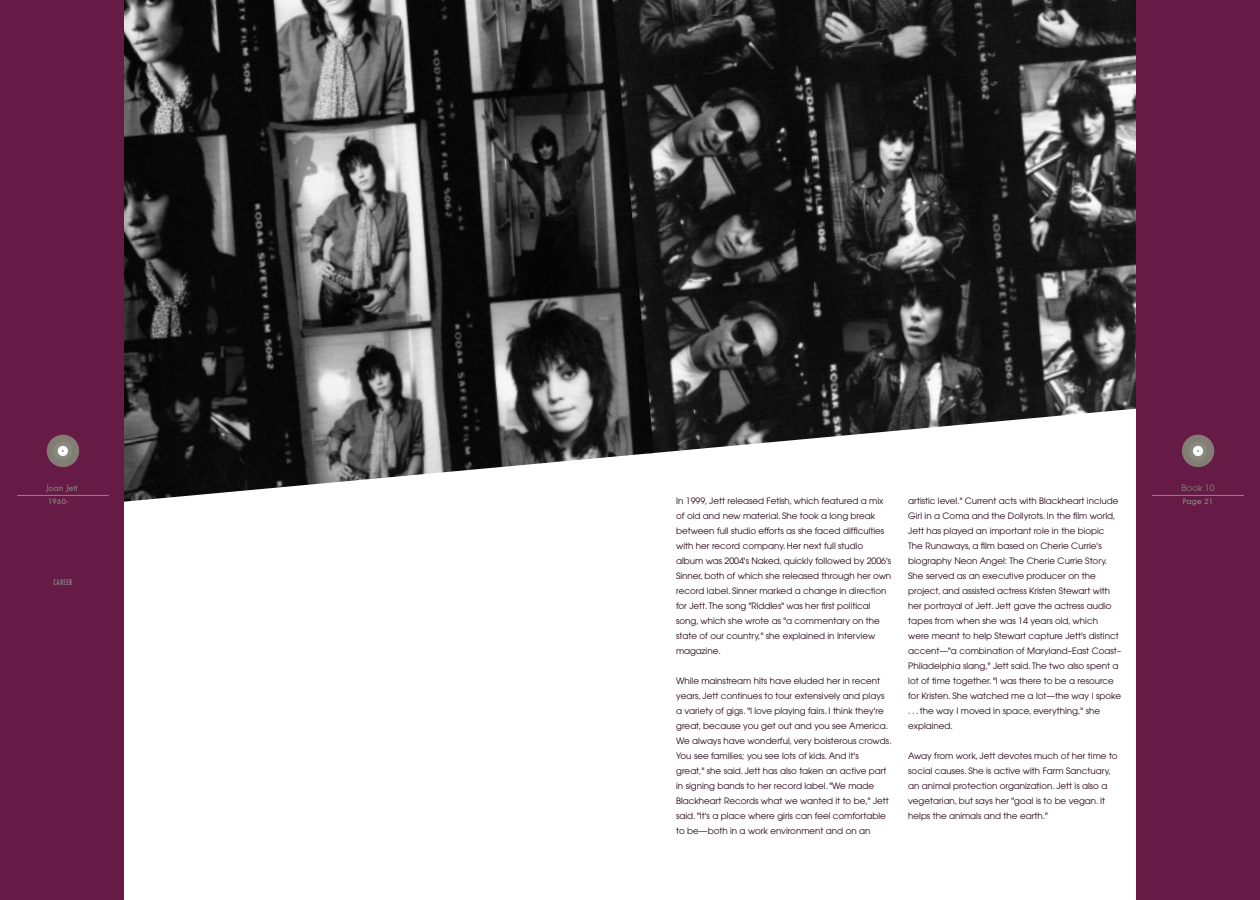
<style>
.page{position:relative;width:1260px;height:900px;background:#fff}
.page>*{position:absolute;margin:0;border:0;box-sizing:border-box;transform-origin:0 0}
.t1{font:8.75px/15px "Avant Garde";color:#230013}
.t2{font:8.75px "Futura";color:#878a7c}
.t3{font:8.75px "Avant Garde";color:#878a7c}
.t4{font:500 7.5px "Avant Garde IT Cby BT";letter-spacing:.04em;color:#878a7c}
.t5{font:condensed 7.5px "Futura";letter-spacing:.04em;color:#878a7c}
.s1{color:#651b45}
</style>
<div class="page">
<img style="left:654px;top:0;width:482px;height:453px">
<img style="left:124px;top:0;width:530px;height:502px">
<div style="left:0;top:0;width:124px;height:900px;background:#651b45"></div>
<div style="left:1136px;top:0;width:124px;height:900px;background:#651b45"></div>
<svg style="left:47px;top:435px;width:32px;height:32px"></svg>
<hr style="left:17px;top:495px;width:92px;height:1px;background:#878a7c">
<hr style="left:1152px;top:495px;width:92px;height:1px;background:#878a7c">
<svg style="left:1183px;top:435px;width:31px;height:32px"></svg>
<p class="t2" style="left:46px;top:482px;width:33px">Joan Jett</p>
<p class="t4" style="left:48px;top:497px;width:29px">1960-<span class="s1">m</span></p>
<p class="t5" style="left:54px;top:577px;width:20px">CAREER</p>
<p class="t1" style="left:676px;top:493px;width:217px">In 1999, Jett released Fetish, which featured a mix of old and new material. She took a long break between full studio efforts as she faced difficulties with her record company. Her next full studio album was 2004's Naked, quickly followed by 2006's Sinner, both of which she released through her own record label. Sinner marked a change in direction for Jett. The song "Riddles" was her first political song, which she wrote as "a commentary on the state of our country," she explained in Interview magazine.</p>
<p class="t1" style="left:676px;top:673px;width:217px">While mainstream hits have eluded her in recent years, Jett continues to tour extensively and plays a variety of gigs. "I love playing fairs. I think they're great, because you get out and you see America.<br>We always have wonderful, very boisterous crowds.<br>You see families; you see lots of kids. And it's<br>great," she said. Jett has also taken an active part in signing bands to her record label. "We made Blackheart Records what we wanted it to be," Jett said. "It's a place where girls can feel comfortable to be—both in a work environment and on an</p>
<p class="t1" style="left:908px;top:493px;width:215px">artistic level." Current acts with Blackheart include Girl in a Coma and the Dollyrots. In the film world, Jett has played an important role in the biopic The Runaways, a film based on Cherie Currie's biography Neon Angel: The Cherie Currie Story.<br>She served as an executive producer on the project, and assisted actress Kristen Stewart with her portrayal of Jett. Jett gave the actress audio tapes from when she was 14 years old, which were meant to help Stewart capture Jett's distinct accent—"a combination of Maryland–East Coast– Philadelphia slang," Jett said. The two also spent a lot of time together. "I was there to be a resource for Kristen. She watched me a lot—the way I spoke . . . the way I moved in space, everything," she explained.</p>
<p class="t1" style="left:908px;top:748px;width:211px">Away from work, Jett devotes much of her time to social causes. She is active with Farm Sanctuary, an animal protection organization. Jett is also a vegetarian, but says her "goal is to be vegan. It helps the animals and the earth."</p>
<p class="t3" style="left:1182px;top:483px;width:34px">Book 10</p>
<p class="t4" style="left:1183px;top:497px;width:32px">Page 21</p>
</div>
